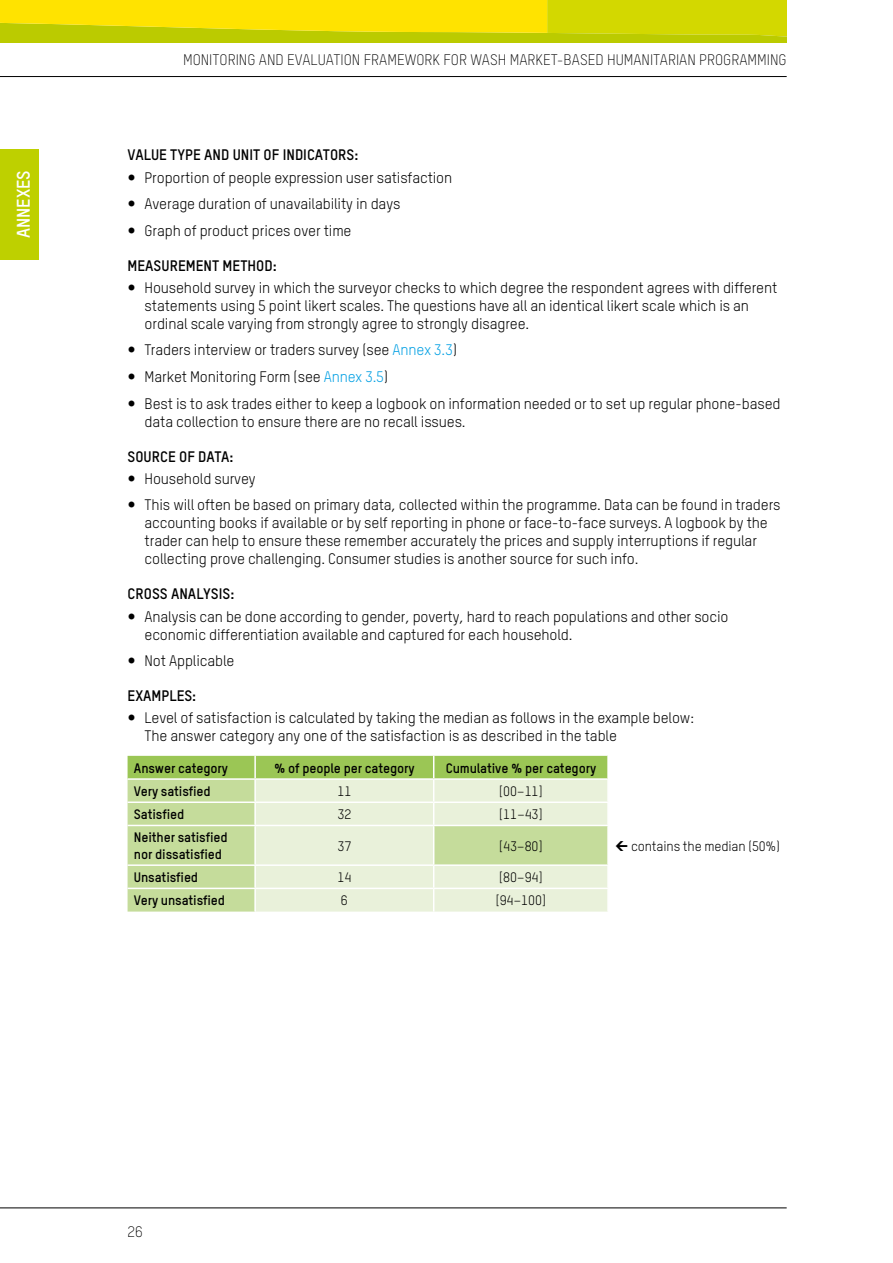
<style>
.page{position:relative;width:893px;height:1263px;background:#fff}
.page>*{position:absolute;margin:0;border:0;box-sizing:border-box;transform-origin:0 0}
.t1{font:700 18px "Oxfam TSTARPRO";color:#fff}
.t2{font:15px/18px "Oxfam TSTARPRO";letter-spacing:-.01em;color:#000}
.t3{font:700 15px "Oxfam TSTARPRO";color:#000}
.t4{font:300 15px "Oxfam TSTARPRO";color:#000}
.t5{font:700 13.5px/16.5px "Oxfam TSTARPRO";letter-spacing:-.01em;color:#000}
.t6{font:13.5px "Oxfam TSTARPRO";letter-spacing:-.01em;color:#000}
.s1{color:#009fe3}
</style>
<div class="page">
<svg style="left:0;top:0;width:787px;height:43px;background:#e0d900"></svg>
<hr style="left:0;top:76px;width:787px;height:1px;background:#000">
<hr style="left:0;top:1207px;width:787px;height:1px;background:#000">
<div style="left:0;top:149px;width:38px;height:110px;background:#bed000"></div>
<div style="left:128px;top:826px;width:126px;height:85px;background:#c5dc9b"></div>
<svg style="left:256px;top:826px;width:351px;height:85px;background:#e1eccc"></svg>
<svg style="left:128px;top:756px;width:480px;height:69px;background:#cae0a6"></svg>
<hr style="left:607px;top:803px;width:2px;height:22px;background:#fff">
<hr style="left:433px;top:826px;width:1px;height:38px;background:#fff">
<hr style="left:128px;top:864px;width:127px;height:2px;background:#fff">
<hr style="left:255px;top:864px;width:179px;height:2px;background:#fff">
<hr style="left:434px;top:864px;width:174px;height:2px;background:#fff">
<hr style="left:128px;top:888px;width:127px;height:1px;background:#fff">
<hr style="left:255px;top:888px;width:179px;height:1px;background:#fff">
<hr style="left:434px;top:888px;width:174px;height:1px;background:#fff">
<svg style="left:433px;top:866px;width:1px;height:45px"></svg>
<p class="t1" style="left:12px;top:238px;width:70px;rotate:-90deg">ANNEXES</p>
<p class="t4" style="left:183px;top:51px;width:605px">MONITORING AND EVALUATION FRAMEWORK FOR WASH MARKET-BASED HUMANITARIAN PROGRAMMING</p>
<p class="t3" style="left:128px;top:146px;width:233px">VALUE TYPE AND UNIT OF INDICATORS:</p>
<p class="t2" style="left:145px;top:164px;width:309px;line-height:26.5px">Proportion of people expression user satisfaction<br>Average duration of unavailability in days<br>Graph of product prices over time</p>
<p class="t3" style="left:128px;top:256px;width:151px">MEASUREMENT METHOD:</p>
<p class="t2" style="left:145px;top:278px;width:634px">Household survey in which the surveyor checks to which degree the respondent agrees with different statements using 5 point likert scales. The questions have all an identical likert scale which is an ordinal scale varying from strongly agree to strongly disagree.</p>
<p class="t2" style="left:145px;top:337px;width:638px;line-height:26.5px">Traders interview or traders survey (see <span class="s1">Annex 3.3</span>)<br>Market Monitoring Form (see <span class="s1">Annex 3.5</span>)<br>Best is to ask trades either to keep a logbook on information needed or to set up regular phone-based</p>
<p class="t2" style="left:145px;top:412px;width:323px">data collection to ensure there are no recall issues.</p>
<p class="t3" style="left:128px;top:447px;width:108px">SOURCE OF DATA:</p>
<p class="t2" style="left:145px;top:465px;width:638px;line-height:26.5px">Household survey<br>This will often be based on primary data, collected within the programme. Data can be found in traders</p>
<p class="t2" style="left:145px;top:514px;width:625px">accounting books if available or by self reporting in phone or face-to-face surveys. A logbook by the trader can help to ensure these remember accurately the prices and supply interruptions if regular collecting prove challenging. Consumer studies is another source for such info.</p>
<p class="t3" style="left:128px;top:584px;width:108px">CROSS ANALYSIS:</p>
<p class="t2" style="left:145px;top:607px;width:585px">Analysis can be done according to gender, poverty, hard to reach populations and other socio economic differentiation available and captured for each household.</p>
<p class="t2" style="left:145px;top:651px;width:91px">Not Applicable</p>
<p class="t3" style="left:128px;top:686px;width:70px">EXAMPLES:</p>
<p class="t2" style="left:145px;top:709px;width:551px">Level of satisfaction is calculated by taking the median as follows in the example below:<br>The answer category any one of the satisfaction is as described in the table</p>
<p class="t5" style="left:134px;top:759px;width:96px">Answer category</p>
<p class="t5" style="left:274px;top:759px;width:142px">% of people per category</p>
<p class="t5" style="left:446px;top:759px;width:152px">Cumulative % per category</p>
<p class="t5" style="left:134px;top:782px;width:78px">Very satisfied</p>
<p class="t6" style="left:337px;top:783px;width:15px">11</p>
<p class="t6" style="left:499px;top:783px;width:45px">[00–11]</p>
<p class="t5" style="left:134px;top:806px;width:52px">Satisfied</p>
<p class="t6" style="left:338px;top:806px;width:15px">32</p>
<p class="t6" style="left:499px;top:806px;width:45px">[11–43]</p>
<p class="t5" style="left:134px;top:829px;width:95px">Neither satisfied nor dissatisfied</p>
<p class="t6" style="left:338px;top:838px;width:15px">37</p>
<p class="t6" style="left:499px;top:838px;width:45px">[43–80]</p>
<p class="t6" style="left:631px;top:838px;width:150px">contains the median (50%)</p>
<p class="t5" style="left:134px;top:869px;width:66px">Unsatisfied</p>
<p class="t6" style="left:337px;top:869px;width:15px">14</p>
<p class="t6" style="left:499px;top:869px;width:45px">[80–94]</p>
<p class="t5" style="left:134px;top:892px;width:93px">Very unsatisfied</p>
<p class="t6" style="left:341px;top:892px;width:8px">6</p>
<p class="t6" style="left:496px;top:892px;width:52px">[94–100]</p>
<p class="t4" style="left:128px;top:1222px;width:17px">26</p>
</div>
